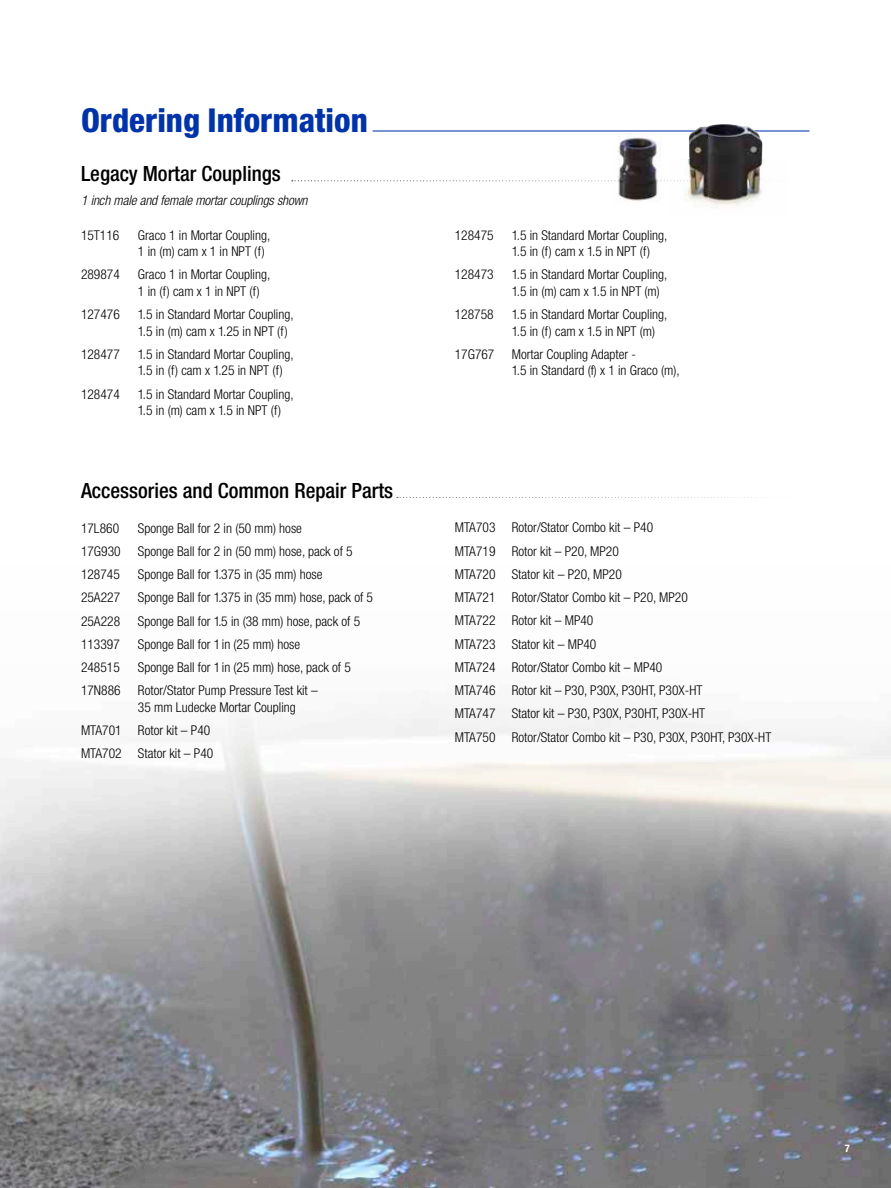
<style>
.page{position:relative;width:891px;height:1188px;background:#fff}
.page>*{position:absolute;margin:0;border:0;box-sizing:border-box;transform-origin:0 0}
.t1{font:800 condensed 33px "Helvetica Neue LT Std";color:#03a}
.t2{font:500 condensed 21px "Helvetica Neue LT Std";color:#000}
.t3{font:300 condensed 13.5px/16.5px "Helvetica Neue LT Std";color:#000}
.t4{font:italic 300 condensed 13.5px "Helvetica Neue LT Std";letter-spacing:-.01em;color:#000}
.t5{font:700 condensed 10.5px "Helvetica Neue LT Std";color:#fff}
</style>
<div class="page">
<img style="left:0;top:701px;width:891px;height:487px">
<hr style="left:373px;top:130px;width:437px;height:2px;background:#03a">
<svg style="left:292px;top:180px;width:376px;height:1px"></svg>
<svg style="left:397px;top:497px;width:381px;height:1px"></svg>
<img style="left:611px;top:134px;width:51px;height:67px">
<img style="left:620px;top:138px;width:37px;height:60px">
<img style="left:670px;top:160px;width:97px;height:46px">
<img style="left:689px;top:124px;width:74px;height:75px">
<h1 class="t1" style="left:81px;top:99px;width:288px">Ordering Information</h1>
<h2 class="t2" style="left:81px;top:161px;width:201px">Legacy Mortar Couplings</h2>
<p class="t4" style="left:81px;top:192px;width:228px">1 inch male and female mortar couplings shown</p>
<p class="t3" style="left:81px;top:227px;width:40px">15T116</p>
<p class="t3" style="left:138px;top:227px;width:134px">Graco 1 in Mortar Coupling,<br>1 in (m) cam x 1 in NPT (f)</p>
<p class="t3" style="left:81px;top:266px;width:40px">289874</p>
<p class="t3" style="left:138px;top:266px;width:134px">Graco 1 in Mortar Coupling,<br>1 in (f) cam x 1 in NPT (f)</p>
<p class="t3" style="left:81px;top:306px;width:40px">127476</p>
<p class="t3" style="left:138px;top:306px;width:157px">1.5 in Standard Mortar Coupling,<br>1.5 in (m) cam x 1.25 in NPT (f)</p>
<p class="t3" style="left:81px;top:346px;width:40px">128477</p>
<p class="t3" style="left:138px;top:346px;width:157px">1.5 in Standard Mortar Coupling,<br>1.5 in (f) cam x 1.25 in NPT (f)</p>
<p class="t3" style="left:81px;top:386px;width:40px">128474</p>
<p class="t3" style="left:138px;top:386px;width:157px">1.5 in Standard Mortar Coupling,<br>1.5 in (m) cam x 1.5 in NPT (f)</p>
<h2 class="t2" style="left:81px;top:478px;width:314px">Accessories and Common Repair Parts</h2>
<p class="t3" style="left:81px;top:519px;width:40px">17L860</p>
<p class="t3" style="left:138px;top:519px;width:166px">Sponge Ball for 2 in (50 mm) hose</p>
<p class="t3" style="left:81px;top:543px;width:41px">17G930</p>
<p class="t3" style="left:138px;top:543px;width:216px">Sponge Ball for 2 in (50 mm) hose, pack of 5</p>
<p class="t3" style="left:81px;top:566px;width:40px">128745</p>
<p class="t3" style="left:138px;top:566px;width:186px">Sponge Ball for 1.375 in (35 mm) hose</p>
<p class="t3" style="left:81px;top:589px;width:41px">25A227</p>
<p class="t3" style="left:138px;top:589px;width:237px">Sponge Ball for 1.375 in (35 mm) hose, pack of 5</p>
<p class="t3" style="left:81px;top:612px;width:41px">25A228</p>
<p class="t3" style="left:138px;top:612px;width:224px">Sponge Ball for 1.5 in (38 mm) hose, pack of 5</p>
<p class="t3" style="left:81px;top:636px;width:40px">113397</p>
<p class="t3" style="left:138px;top:636px;width:164px">Sponge Ball for 1 in (25 mm) hose</p>
<p class="t3" style="left:81px;top:659px;width:40px">248515</p>
<p class="t3" style="left:138px;top:659px;width:214px">Sponge Ball for 1 in (25 mm) hose, pack of 5</p>
<p class="t3" style="left:81px;top:682px;width:41px">17N886</p>
<p class="t3" style="left:138px;top:682px;width:181px">Rotor/Stator Pump Pressure Test kit –<br>35 mm Ludecke Mortar Coupling</p>
<p class="t3" style="left:81px;top:718px;width:134px;line-height:23.2px">MTA701 Rotor kit – P40<br>MTA702 Stator kit – P40</p>
<p class="t3" style="left:455px;top:227px;width:40px">128475</p>
<p class="t3" style="left:512px;top:227px;width:157px">1.5 in Standard Mortar Coupling,<br>1.5 in (f) cam x 1.5 in NPT (f)</p>
<p class="t3" style="left:455px;top:266px;width:40px">128473</p>
<p class="t3" style="left:512px;top:266px;width:157px">1.5 in Standard Mortar Coupling,<br>1.5 in (m) cam x 1.5 in NPT (m)</p>
<p class="t3" style="left:455px;top:306px;width:40px">128758</p>
<p class="t3" style="left:512px;top:306px;width:157px">1.5 in Standard Mortar Coupling,<br>1.5 in (f) cam x 1.5 in NPT (m)</p>
<p class="t3" style="left:455px;top:346px;width:41px">17G767</p>
<p class="t3" style="left:512px;top:346px;width:169px">Mortar Coupling Adapter -<br>1.5 in Standard (f) x 1 in Graco (m),</p>
<p class="t3" style="left:455px;top:516px;width:318px;line-height:23.2px">MTA703 Rotor/Stator Combo kit – P40<br>MTA719 Rotor kit – P20, MP20<br>MTA720 Stator kit – P20, MP20<br>MTA721 Rotor/Stator Combo kit – P20, MP20<br>MTA722 Rotor kit – MP40<br>MTA723 Stator kit – MP40<br>MTA724 Rotor/Stator Combo kit – MP40<br>MTA746 Rotor kit – P30, P30X, P30HT, P30X-HT<br>MTA747 Stator kit – P30, P30X, P30HT, P30X-HT<br>MTA750 Rotor/Stator Combo kit – P30, P30X, P30HT, P30X-HT</p>
<p class="t5" style="left:845px;top:1142px;width:7px">7</p>
</div>
